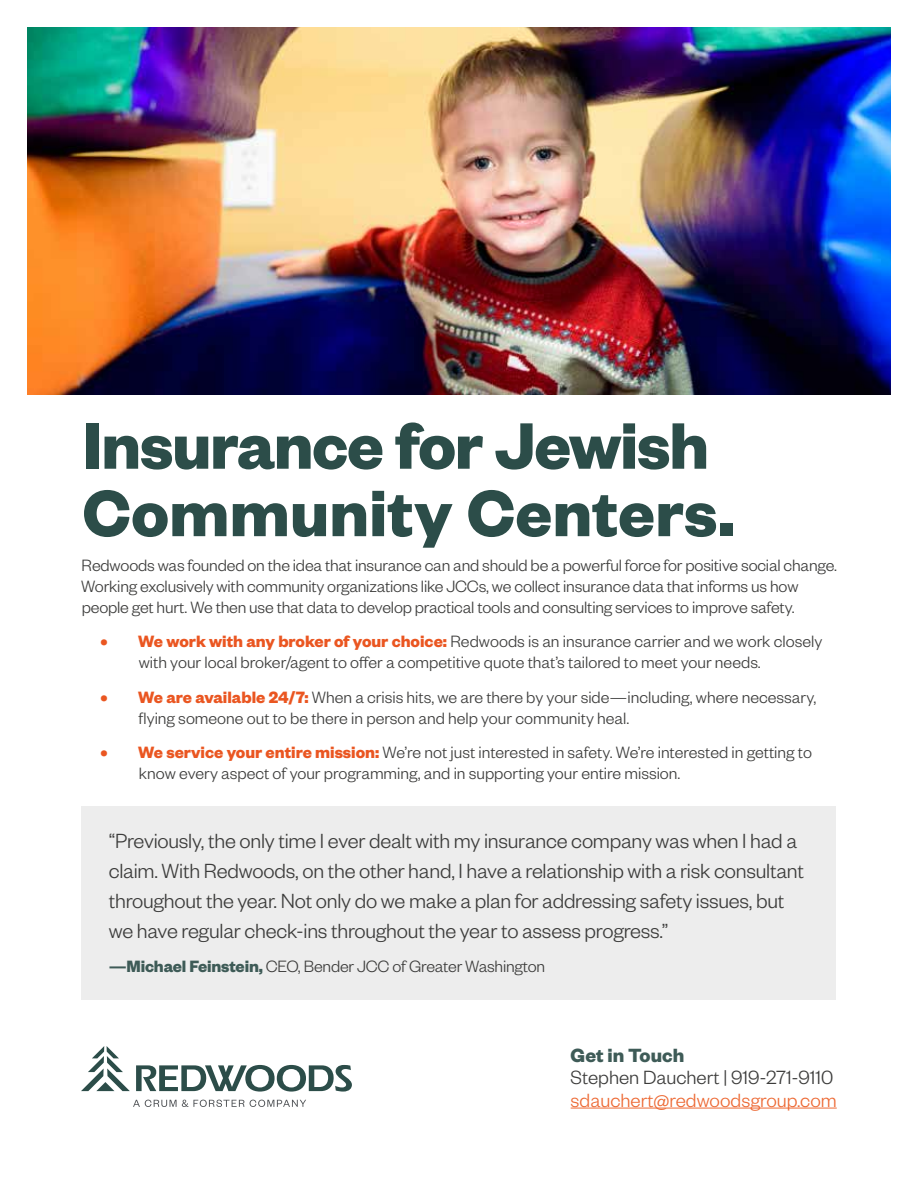
<style>
.page{position:relative;width:918px;height:1188px;background:#fff}
.page>*{position:absolute;margin:0;border:0;box-sizing:border-box;transform-origin:0 0}
.t1{font:700 72px/67.5px "Founders Grotesk";letter-spacing:-.01em;color:#2c4d49}
.t2{font:300 22.5px/30px "Founders Grotesk";letter-spacing:-.01em;color:#3c3c3b}
.t3{font:300 21px "Founders Grotesk";color:#3c3c3b}
.t4{font:300 21px "Founders Grotesk";color:#ed6934}
.t5{font:700 21px "Founders Grotesk";color:#3e5b57}
.t6{font:300 18px/21px "Founders Grotesk";letter-spacing:-.005em;color:#3c3c3b}
.s1{font-weight:700;color:#ea5621}
.s2{font-weight:700;color:#3e5b57}
</style>
<div class="page">
<div style="left:82px;top:807px;width:754px;height:193px;background:#ededed"></div>
<img style="left:27px;top:27px;width:864px;height:367px">
<svg style="left:136px;top:1065px;width:216px;height:27px"></svg>
<svg style="left:81px;top:1046px;width:49px;height:45px"></svg>
<svg style="left:133px;top:1100px;width:173px;height:7px"></svg>
<hr style="left:571px;top:1108px;width:266px;height:1px;background:#ed6934">
<h1 class="t1" style="left:83px;top:408px;width:654px">Insurance for Jewish<br>Community Centers.</h1>
<p class="t6" style="left:81px;top:554px;width:757px">Redwoods was founded on the idea that insurance can and should be a powerful force for positive social change.<br>Working exclusively with community organizations like JCCs, we collect insurance data that informs us how people get hurt. We then use that data to develop practical tools and consulting services to improve safety.</p>
<p class="t6" style="left:139px;top:630px;width:685px;text-indent:-38px"><span class="s1">• We work with any broker of your choice:</span> Redwoods is an insurance carrier and we work closely with your local broker/agent to offer a competitive quote that’s tailored to meet your needs.</p>
<p class="t6" style="left:139px;top:686px;width:679px;text-indent:-38px"><span class="s1">• We are available 24/7:</span> When a crisis hits, we are there by your side—including, where necessary, flying someone out to be there in person and help your community heal.</p>
<p class="t6" style="left:139px;top:741px;width:675px;text-indent:-38px"><span class="s1">• We service your entire mission:</span> We’re not just interested in safety. We’re interested in getting to know every aspect of your programming, and in supporting your entire mission.</p>
<p class="t2" style="left:109px;top:825px;width:697px">“Previously, the only time I ever dealt with my insurance company was when I had a claim. With Redwoods, on the other hand, I have a relationship with a risk consultant throughout the year. Not only do we make a plan for addressing safety issues, but we have regular check-ins throughout the year to assess progress.”</p>
<p class="t6" style="left:109px;top:955px;width:438px"><span class="s2">—Michael Feinstein,</span> CEO, Bender JCC of Greater Washington</p>
<p class="t5" style="left:571px;top:1041px;width:115px">Get in Touch</p>
<p class="t3" style="left:571px;top:1065px;width:264px">Stephen Dauchert | 919-271-9110</p>
<p class="t4" style="left:571px;top:1087px;width:268px">sdauchert@redwoodsgroup.com</p>
</div>
